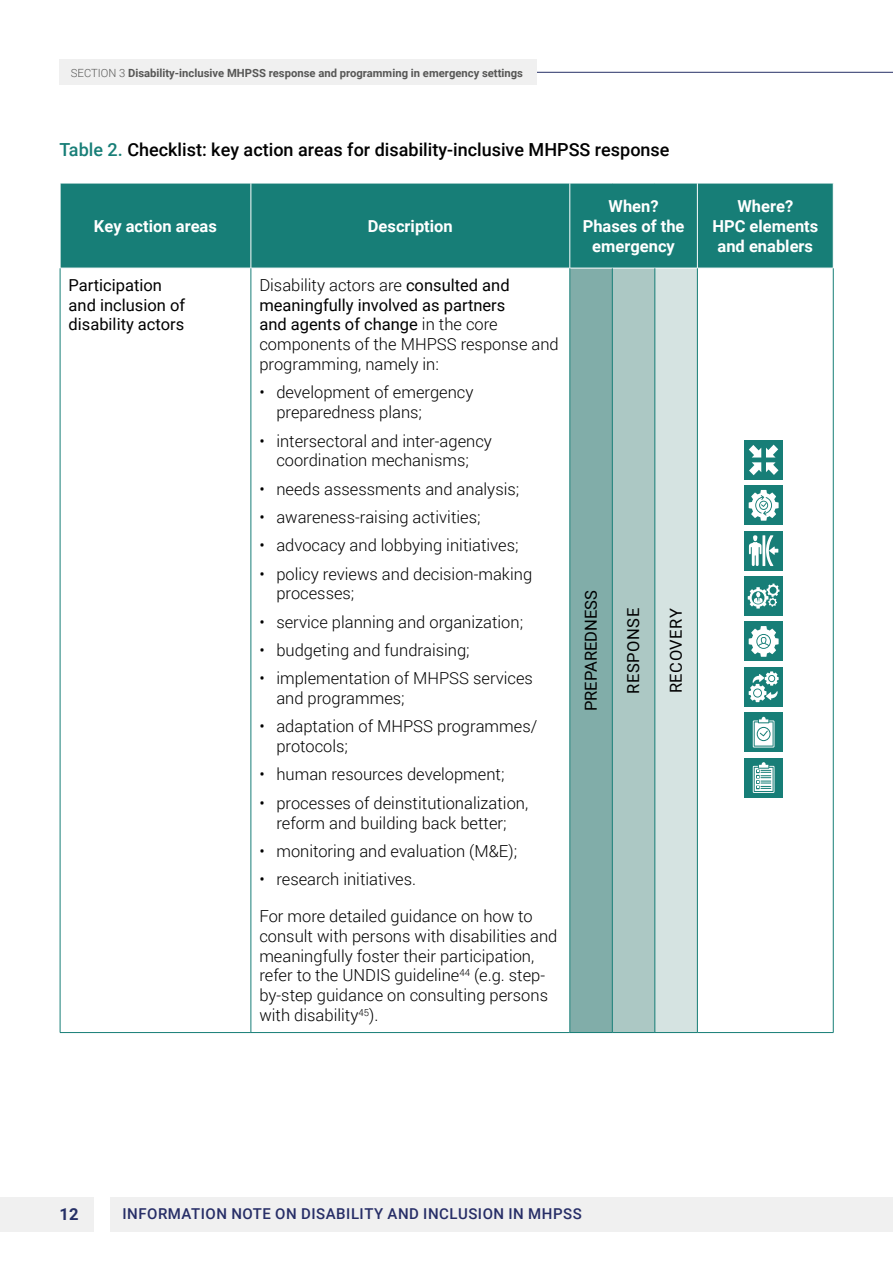
<style>
.page{position:relative;width:893px;height:1263px;background:#fff}
.page>*{position:absolute;margin:0;border:0;box-sizing:border-box;transform-origin:0 0}
.t1{font:500 18px "Roboto";color:#000}
.t2{font:300 16.5px/19.8px "Roboto";color:#000}
.t3{font:700 16.5px/19.8px "Roboto";color:#fff;text-align:center}
.t4{font:16.5px/19.8px "Roboto";color:#000}
.t5{font:16.5px "Roboto";letter-spacing:.035em;color:#000}
.t6{font:700 16.5px "Roboto";color:#263066}
.t7{font:500 15px "Roboto";letter-spacing:.035em;color:#272e67}
.t8{font:700 11.25px "Roboto";color:#575756}
.s1{font-weight:300}
.s2{color:#177e77}
.s3{font-weight:400}
</style>
<div class="page">
<div style="left:0;top:1197px;width:94px;height:34px;background:#f0f0f0"></div>
<div style="left:111px;top:1197px;width:782px;height:34px;background:#f0f0f0"></div>
<div style="left:61px;top:184px;width:772px;height:84px;background:#177e77"></div>
<div style="left:570px;top:268px;width:42px;height:764px;background:#81ada9"></div>
<div style="left:612px;top:268px;width:43px;height:764px;background:#acc8c4"></div>
<div style="left:655px;top:268px;width:42px;height:764px;background:#d5e3e1"></div>
<hr style="left:251px;top:183px;width:1px;height:85px;background:#fff">
<hr style="left:570px;top:183px;width:1px;height:85px;background:#fff">
<hr style="left:697px;top:183px;width:1px;height:85px;background:#fff">
<hr style="left:570px;top:268px;width:42px;height:1px;background:#fff">
<hr style="left:612px;top:268px;width:43px;height:1px;background:#fff">
<hr style="left:655px;top:268px;width:42px;height:1px;background:#fff">
<hr style="left:60px;top:1032px;width:191px;height:1px;background:#177e77">
<hr style="left:251px;top:1032px;width:319px;height:1px;background:#177e77">
<hr style="left:570px;top:1032px;width:42px;height:1px;background:#177e77">
<hr style="left:612px;top:1032px;width:43px;height:1px;background:#177e77">
<hr style="left:655px;top:1032px;width:42px;height:1px;background:#177e77">
<hr style="left:697px;top:1032px;width:136px;height:1px;background:#177e77">
<hr style="left:60px;top:268px;width:1px;height:764px;background:#177e77">
<hr style="left:251px;top:268px;width:1px;height:764px;background:#177e77">
<hr style="left:570px;top:268px;width:1px;height:764px;background:#177e77">
<hr style="left:612px;top:268px;width:1px;height:764px;background:#177e77">
<hr style="left:655px;top:268px;width:1px;height:764px;background:#177e77">
<hr style="left:697px;top:268px;width:1px;height:764px;background:#177e77">
<hr style="left:833px;top:268px;width:1px;height:764px;background:#177e77">
<hr style="left:358px;top:72px;width:535px;height:1px;background:#263066">
<div style="left:60px;top:60px;width:477px;height:25px;background:#f0f0f0"></div>
<div style="left:744px;top:622px;width:39px;height:39px;background:#177e77"></div>
<svg style="left:749px;top:626px;width:30px;height:31px"></svg>
<div style="left:744px;top:486px;width:39px;height:39px;background:#177e77"></div>
<svg style="left:749px;top:490px;width:30px;height:31px"></svg>
<div style="left:744px;top:667px;width:39px;height:39px;background:#177e77"></div>
<svg style="left:749px;top:671px;width:30px;height:31px"></svg>
<div style="left:744px;top:531px;width:39px;height:39px;background:#177e77"></div>
<svg style="left:749px;top:535px;width:29px;height:31px"></svg>
<hr style="left:762px;top:535px;width:3px;height:31px;background:#fff">
<div style="left:744px;top:758px;width:39px;height:39px;background:#177e77"></div>
<svg style="left:753px;top:762px;width:21px;height:31px"></svg>
<div style="left:744px;top:712px;width:39px;height:40px;background:#177e77"></div>
<svg style="left:753px;top:717px;width:21px;height:30px"></svg>
<div style="left:744px;top:440px;width:39px;height:40px;background:#177e77"></div>
<svg style="left:749px;top:445px;width:29px;height:30px"></svg>
<div style="left:744px;top:576px;width:39px;height:40px;background:#177e77"></div>
<svg style="left:748px;top:583px;width:31px;height:25px"></svg>
<p class="t8" style="left:71px;top:65px;width:454px"><span class="s1">SECTION 3</span> Disability-inclusive MHPSS response and programming in emergency settings</p>
<p class="t1" style="left:60px;top:137px;width:611px"><span class="s2">Table 2.</span> Checklist: key action areas for disability-inclusive MHPSS response</p>
<p class="t3" style="left:94px;top:216px;width:124px">Key action areas</p>
<p class="t3" style="left:368px;top:216px;width:86px">Description</p>
<p class="t4" style="left:69px;top:274px;width:118px">Participation and inclusion of disability actors</p>
<p class="t2" style="left:259px;top:275px;width:301px">Disability actors are <span class="s3">consulted and meaningfully involved as partners<br>and agents of change</span> in the core components of the MHPSS response and programming, namely in:</p>
<p class="t2" style="left:276px;top:382px;width:199px;text-indent:-17px">• development of emergency preparedness plans;</p>
<p class="t2" style="left:259px;top:430px;width:234px;text-align:center">• intersectoral and inter-agency coordination mechanisms;</p>
<p class="t2" style="left:259px;top:478px;width:262px">• needs assessments and analysis;</p>
<p class="t2" style="left:259px;top:507px;width:223px">• awareness-raising activities;</p>
<p class="t2" style="left:259px;top:535px;width:261px">• advocacy and lobbying initiatives;</p>
<p class="t2" style="left:276px;top:563px;width:257px;text-indent:-17px">• policy reviews and decision-making processes;</p>
<p class="t2" style="left:259px;top:611px;width:265px">• service planning and organization;</p>
<p class="t2" style="left:259px;top:640px;width:212px">• budgeting and fundraising;</p>
<p class="t2" style="left:276px;top:668px;width:258px;text-indent:-17px">• implementation of MHPSS services and programmes;</p>
<p class="t2" style="left:276px;top:716px;width:262px;text-indent:-17px">• adaptation of MHPSS programmes/ protocols;</p>
<p class="t2" style="left:259px;top:764px;width:247px">• human resources development;</p>
<p class="t2" style="left:259px;top:792px;width:270px;text-align:center">• processes of deinstitutionalization, reform and building back better;</p>
<p class="t2" style="left:259px;top:840px;width:259px">• monitoring and evaluation (M&amp;E);</p>
<p class="t2" style="left:259px;top:869px;width:158px">• research initiatives.</p>
<p class="t2" style="left:259px;top:906px;width:300px">For more detailed guidance on how to consult with persons with disabilities and meaningfully foster their participation, refer to the UNDIS guideline<sup>44</sup> (e.g. step&shy;by-step guidance on consulting persons with disability<sup>45</sup>).</p>
<p class="t3" style="left:583px;top:196px;width:103px">When?<br>Phases of the emergency</p>
<p class="t3" style="left:712px;top:196px;width:107px">Where?<br>HPC elements and enablers</p>
<p class="t4" style="left:580px;top:711px;width:123px;rotate:-90deg">PREPAREDNESS</p>
<p class="t5" style="left:622px;top:694px;width:88px;rotate:-90deg">RESPONSE</p>
<p class="t5" style="left:664px;top:693px;width:87px;rotate:-90deg">RECOVERY</p>
<p class="t6" style="left:60px;top:1202px;width:20px">12</p>
<p class="t7" style="left:123px;top:1203px;width:461px">INFORMATION NOTE ON DISABILITY AND INCLUSION IN MHPSS</p>
</div>
